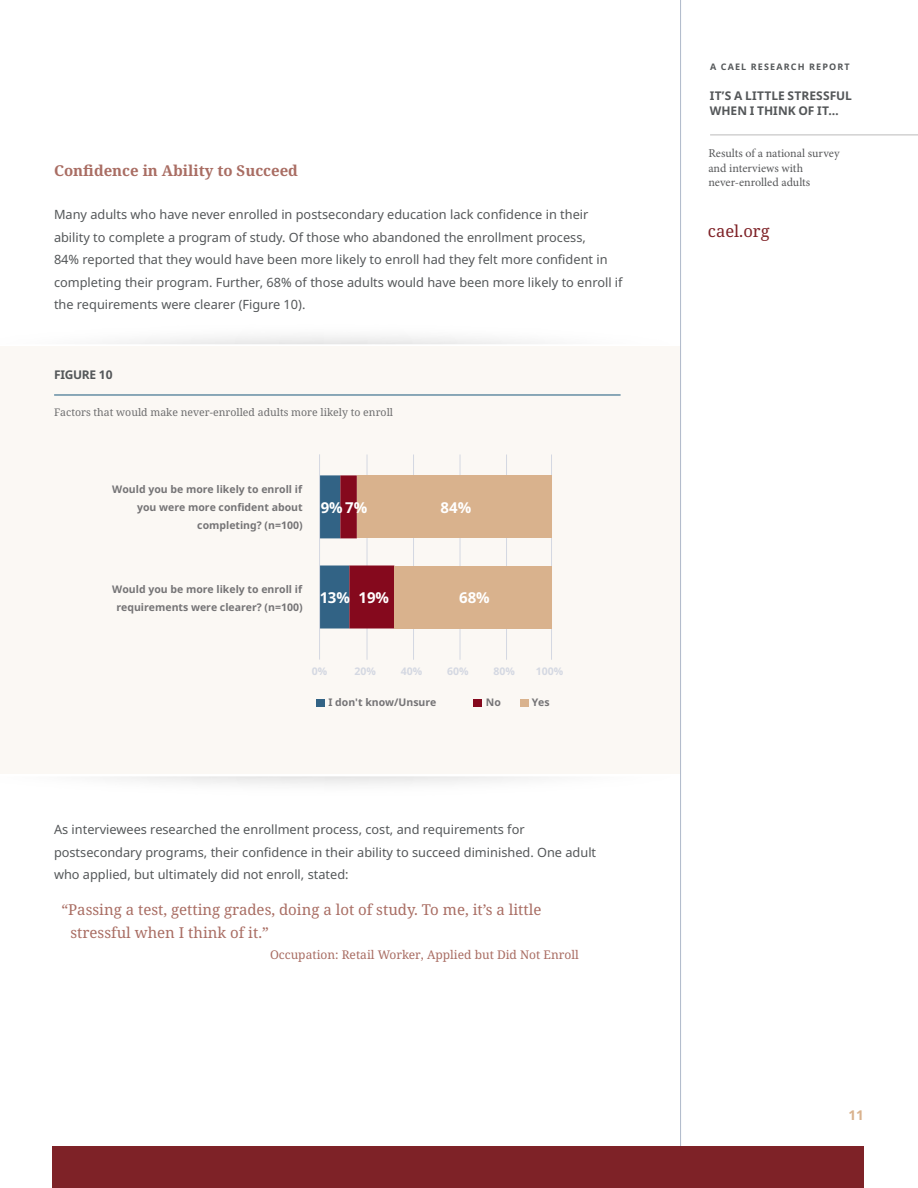
<style>
.page{position:relative;width:918px;height:1188px;background:#fff}
.page>*{position:absolute;margin:0;border:0;box-sizing:border-box;transform-origin:0 0}
.t1{font:16.5px "Noto Serif";color:#7e2227}
.QUOTE{font:15px/22.5px "Noto Serif";color:#a96d63}
.INTRO_PARA_RED{font:700 15px "Noto Serif";color:#a96d63}
.t2{font:700 15px "Noto Sans";color:#fff}
.t3{font:700 13.5px "Noto Sans";color:#d9b28d}
.COPY_1{font:12.75px/22.5px "Noto Sans";color:#545759}
.t4{font:12px/14.4px "Minion Pro";color:#57585a}
.QUOTE_NAME{font:12px "Noto Serif";color:#a96d63}
.t5{font:700 12px/15px "Noto Sans";color:#545759}
.t6{font:700 12px "Noto Sans";letter-spacing:-.025em;color:#545759}
.t7{font:700 10.5px/18px "Noto Sans";color:#757476;text-align:center}
.t8{font:10.5px "Noto Serif";color:#6e6e6f}
.t9{font:700 10.5px "Noto Sans";color:#d4d8e2}
.t10{font:700 9px "Noto Sans";letter-spacing:.125em;color:#545759}
</style>
<div class="page">
<hr style="left:710px;top:135px;width:208px;height:1px;background:#bbbaba">
<div style="left:0;top:346px;width:681px;height:428px;background:#fbf8f4"></div>
<hr style="left:54px;top:395px;width:567px;height:1px;background:#19597c">
<hr style="left:367px;top:455px;width:1px;height:205px;background:#d4d8e2">
<hr style="left:413px;top:455px;width:1px;height:205px;background:#d4d8e2">
<hr style="left:460px;top:455px;width:1px;height:205px;background:#d4d8e2">
<hr style="left:506px;top:455px;width:1px;height:205px;background:#d4d8e2">
<hr style="left:551px;top:455px;width:1px;height:205px;background:#d4d8e2">
<div style="left:316px;top:699px;width:9px;height:7px;background:#326385"></div>
<div style="left:473px;top:699px;width:9px;height:7px;background:#85091d"></div>
<div style="left:520px;top:699px;width:9px;height:7px;background:#d9b28d"></div>
<svg style="left:320px;top:475px;width:74px;height:154px"></svg>
<div style="left:357px;top:475px;width:195px;height:63px;background:#d9b28d"></div>
<div style="left:394px;top:566px;width:158px;height:63px;background:#d9b28d"></div>
<hr style="left:319px;top:454px;width:1px;height:206px;background:#d4d8e2">
<hr style="left:680px;top:0;width:1px;height:1188px;background:#afb9ca">
<div style="left:53px;top:1146px;width:811px;height:42px;background:#7e2227"></div>
<p class="INTRO_PARA_RED" style="left:54px;top:160px;width:246px">Confidence in Ability to Succeed</p>
<p class="COPY_1" style="left:54px;top:203px;width:570px">Many adults who have never enrolled in postsecondary education lack confidence in their ability to complete a program of study. Of those who abandoned the enrollment process,<br>84% reported that they would have been more likely to enroll had they felt more confident in completing their program. Further, 68% of those adults would have been more likely to enroll if the requirements were clearer (Figure 10).</p>
<p class="t6" style="left:54px;top:366px;width:60px">FIGURE 10</p>
<p class="t8" style="left:54px;top:405px;width:341px">Factors that would make never-enrolled adults more likely to enroll</p>
<p class="t7" style="left:112px;top:481px;width:192px;text-align:right">Would you be more likely to enroll if you were more confident about completing? (n=100)</p>
<p class="t2" style="left:321px;top:497px;width:48px">9% 7%</p>
<p class="t2" style="left:441px;top:497px;width:32px">84%</p>
<p class="t7" style="left:112px;top:580px;width:192px">Would you be more likely to enroll if requirements were clearer? (n=100)</p>
<p class="t2" style="left:320px;top:587px;width:32px">13%</p>
<p class="t2" style="left:358px;top:587px;width:32px">19%</p>
<p class="t2" style="left:459px;top:587px;width:32px">68%</p>
<p class="t9" style="left:312px;top:664px;width:17px">0%</p>
<p class="t9" style="left:354px;top:664px;width:23px">20%</p>
<p class="t9" style="left:401px;top:664px;width:23px">40%</p>
<p class="t9" style="left:447px;top:664px;width:23px">60%</p>
<p class="t9" style="left:493px;top:664px;width:23px">80%</p>
<p class="t9" style="left:536px;top:664px;width:29px">100%</p>
<p class="t7" style="left:328px;top:694px;width:110px">I don't know/Unsure</p>
<p class="t7" style="left:486px;top:694px;width:17px">No</p>
<p class="t7" style="left:532px;top:694px;width:19px">Yes</p>
<p class="COPY_1" style="left:54px;top:818px;width:544px">As interviewees researched the enrollment process, cost, and requirements for postsecondary programs, their confidence in their ability to succeed diminished. One adult who applied, but ultimately did not enroll, stated:</p>
<p class="QUOTE" style="left:70px;top:899px;width:473px;text-indent:-9px">“Passing a test, getting grades, doing a lot of study. To me, it’s a little stressful when I think of it.”</p>
<p class="QUOTE_NAME" style="left:270px;top:946px;width:310px">Occupation: Retail Worker, Applied but Did Not Enroll</p>
<p class="t10" style="left:710px;top:60px;width:141px">A CAEL RESEARCH REPORT</p>
<p class="t5" style="left:710px;top:89px;width:144px">IT’S A LITTLE STRESSFUL<br>WHEN I THINK OF IT…</p>
<p class="t4" style="left:708px;top:146px;width:133px">Results of a national survey and interviews with never-enrolled adults</p>
<p class="t1" style="left:708px;top:219px;width:63px">cael.org</p>
<p class="t3" style="left:849px;top:1105px;width:17px">11</p>
</div>
